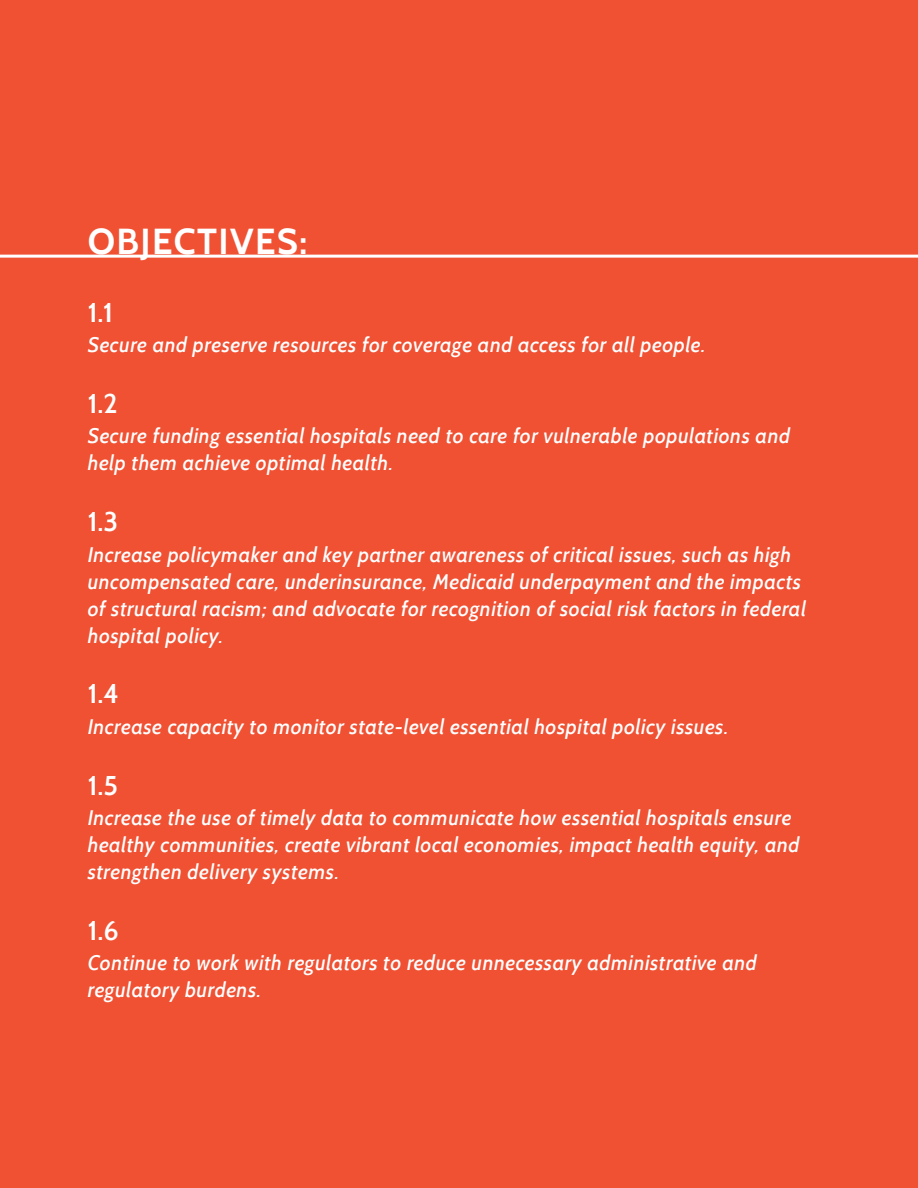
<style>
.page{position:relative;width:918px;height:1188px;background:#f05133}
.page>*{position:absolute;margin:0;border:0;box-sizing:border-box;transform-origin:0 0}
.t1{font:700 36px "Cabin";letter-spacing:.04em;color:#fff}
.t2{font:600 27px "Cabin";color:#fff}
.t3{font:italic 500 21px/27px "Cabin";letter-spacing:.02em;color:#fff}
</style>
<div class="page">
<hr style="left:0;top:255px;width:918px;height:3px;background:#fff">
<h1 class="t1" style="left:88px;top:220px;width:221px">OBJECTIVES:</h1>
<p class="t2" style="left:88px;top:296px;width:27px">1.1</p>
<p class="t3" style="left:88px;top:331px;width:619px">Secure and preserve resources for coverage and access for all people.</p>
<p class="t2" style="left:88px;top:387px;width:32px">1.2</p>
<p class="t3" style="left:88px;top:422px;width:704px">Secure funding essential hospitals need to care for vulnerable populations and help them achieve optimal health.</p>
<p class="t2" style="left:88px;top:505px;width:32px">1.3</p>
<p class="t3" style="left:88px;top:541px;width:720px">Increase policymaker and key partner awareness of critical issues, such as high uncompensated care, underinsurance, Medicaid underpayment and the impacts of structural racism; and advocate for recognition of social risk factors in federal hospital policy.</p>
<p class="t2" style="left:88px;top:678px;width:33px">1.4</p>
<p class="t3" style="left:88px;top:713px;width:642px">Increase capacity to monitor state-level essential hospital policy issues.</p>
<p class="t2" style="left:88px;top:769px;width:32px">1.5</p>
<p class="t3" style="left:88px;top:804px;width:713px">Increase the use of timely data to communicate how essential hospitals ensure healthy communities, create vibrant local economies, impact health equity, and strengthen delivery systems.</p>
<p class="t2" style="left:88px;top:914px;width:33px">1.6</p>
<p class="t3" style="left:88px;top:949px;width:671px">Continue to work with regulators to reduce unnecessary administrative and regulatory burdens.</p>
</div>
